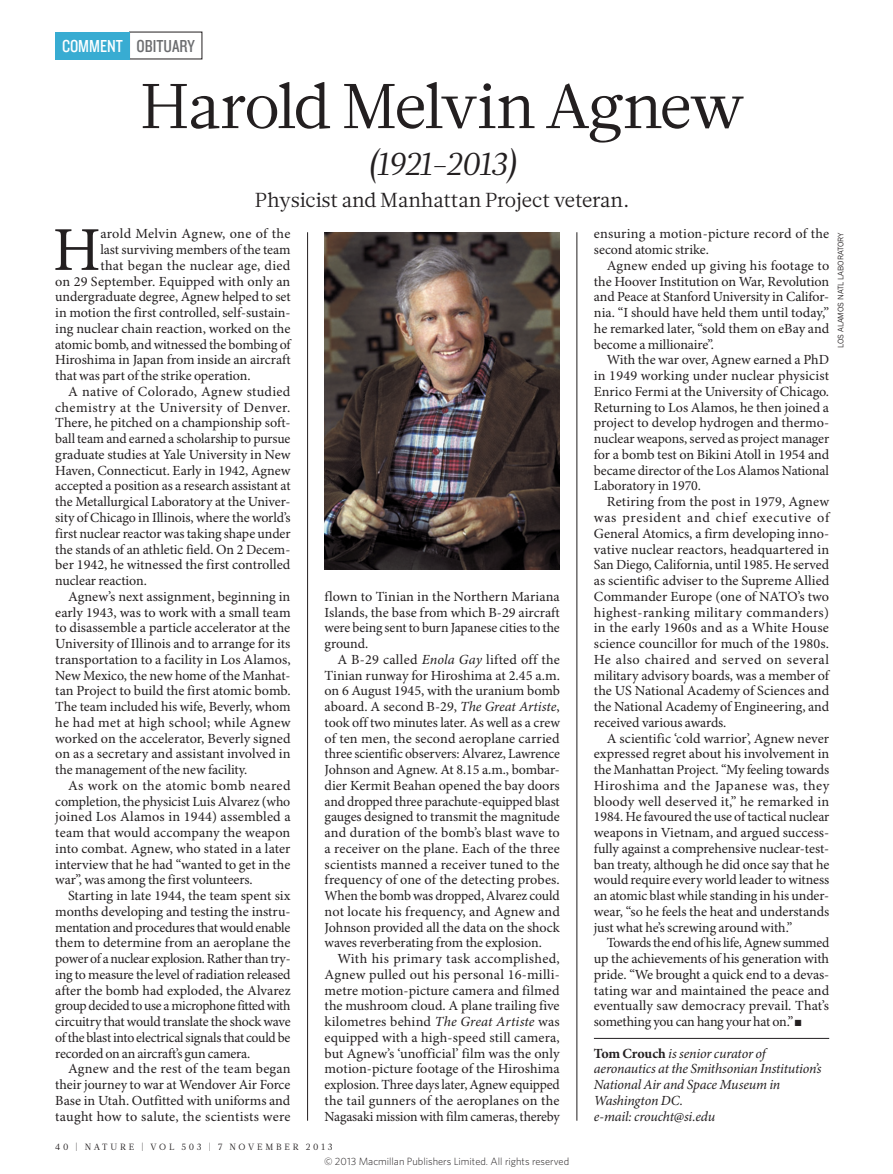
<style>
.page{position:relative;width:893px;height:1174px;background:#fff}
.page>*{position:absolute;margin:0;border:0;box-sizing:border-box;transform-origin:0 0}
.HEAD_42{font:63px "Glosa Math";letter-spacing:-.03em;color:#231f20}
.BODY_DROP_CAP{font:62.4px "Minion Pro";color:#231f20}
.OBIT_DATES{font:italic 31.5px "Glosa Math";letter-spacing:-.04em;color:#231f20}
.OBIT_INTRO{font:20.25px "Glosa Math";color:#231f20}
.t1{font:18px "Knockout 29 Junior Ltweight";color:#6c6d70}
.t2{font:18px "Knockout 29 Junior Ltweight";color:#fff}
.BODY_INDENT{font:13.95px/15.8px "Minion Pro";letter-spacing:-.005em;color:#231f20;text-align:justify}
.BODY_DROP_CAP-2{font:13.95px "Minion Pro";color:#231f20}
.AUTHOR_DETAILS{font:italic 13.95px/15.8px "Minion Pro";letter-spacing:-.015em;color:#231f20}
.BODY_DROP_CAP-3{font:13.95px "Minion Pro";letter-spacing:.02em;color:#231f20}
.EMAIL{font:italic 13.95px "Minion Pro";letter-spacing:-.015em;color:#231f20}
.t3{font:300 10.5px "Whitney";color:#231f20}
.t4{font:9px "Glosa Math";letter-spacing:.3em;color:#231f20}
.PIC_CREDIT{font:7.5px "News Gothic MTOT";color:#231f20}
.s1{font-style:italic}
.s2{font-weight:700;font-style:normal}
</style>
<div class="page">
<hr style="left:594px;top:1038px;width:235px;height:1px;background:#231f20">
<img style="left:325px;top:232px;width:235px;height:337px">
<hr style="left:577px;top:232px;width:1px;height:888px;background:#231f20">
<hr style="left:307px;top:232px;width:1px;height:888px;background:#231f20">
<div style="left:55px;top:32px;width:75px;height:27px;background:#38acd2"></div>
<p class="t2" style="left:62px;top:34px;width:62px">COMMENT</p>
<p class="t1" style="left:137px;top:34px;width:60px">OBITUARY</p>
<p class="HEAD_42" style="left:140px;top:65px;width:605px">Harold Melvin Agnew</p>
<p class="OBIT_DATES" style="left:367px;top:144px;width:152px">(1921-2013)</p>
<p class="OBIT_INTRO" style="left:255px;top:186px;width:376px">Physicist and Manhattan Project veteran.</p>
<p class="BODY_DROP_CAP" style="left:53px;top:213px;width:49px">H</p>
<p class="BODY_DROP_CAP-3" style="left:100px;top:225px;width:191px">arold Melvin Agnew, one of the</p>
<p class="BODY_DROP_CAP-2" style="left:100px;top:241px;width:192px">last surviving members of the team</p>
<p class="BODY_DROP_CAP-3" style="left:100px;top:257px;width:192px">that began the nuclear age, died</p>
<p class="BODY_DROP_CAP-2" style="left:55px;top:273px;width:237px">on 29 September. Equipped with only an</p>
<p class="BODY_DROP_CAP-2" style="left:55px;top:288px;width:237px">undergraduate degree, Agnew helped to set</p>
<p class="BODY_DROP_CAP-2" style="left:55px;top:304px;width:237px">in motion the first controlled, self-sustain-</p>
<p class="BODY_DROP_CAP-2" style="left:55px;top:320px;width:237px">ing nuclear chain reaction, worked on the</p>
<p class="BODY_DROP_CAP-2" style="left:55px;top:336px;width:237px">atomic bomb, and witnessed the bombing of</p>
<p class="BODY_DROP_CAP-2" style="left:55px;top:351px;width:237px">Hiroshima in Japan from inside an aircraft</p>
<p class="BODY_DROP_CAP-2" style="left:55px;top:367px;width:197px">that was part of the strike operation.</p>
<p class="BODY_INDENT" style="left:55px;top:384px;width:237px;text-indent:13px">A native of Colorado, Agnew studied chemistry at the University of Denver.<br>There, he pitched on a championship soft&shy;ball team and earned a scholarship to pursue graduate studies at Yale University in New Haven, Connecticut. Early in 1942, Agnew accepted a position as a research assistant at the Metallurgical Laboratory at the Univer&shy;sity of Chicago in Illinois, where the world’s first nuclear reactor was taking shape under the stands of an athletic field. On 2 Decem&shy;ber 1942, he witnessed the first controlled nuclear reaction.</p>
<p class="BODY_INDENT" style="left:55px;top:589px;width:237px;text-indent:13px">Agnew’s next assignment, beginning in early 1943, was to work with a small team to disassemble a particle accelerator at the University of Illinois and to arrange for its transportation to a facility in Los Alamos, New Mexico, the new home of the Manhat&shy;tan Project to build the first atomic bomb.<br>The team included his wife, Beverly, whom he had met at high school; while Agnew worked on the accelerator, Beverly signed on as a secretary and assistant involved in the management of the new facility.</p>
<p class="BODY_INDENT" style="left:55px;top:778px;width:237px;text-indent:13px">As work on the atomic bomb neared completion, the physicist Luis Alvarez (who joined Los Alamos in 1944) assembled a team that would accompany the weapon into combat. Agnew, who stated in a later interview that he had “wanted to get in the war”, was among the first volunteers.</p>
<p class="BODY_INDENT" style="left:55px;top:888px;width:237px;text-indent:13px">Starting in late 1944, the team spent six months developing and testing the instru&shy;mentation and procedures that would enable them to determine from an aeroplane the power of a nuclear explosion. Rather than try&shy;ing to measure the level of radiation released after the bomb had exploded, the Alvarez group decided to use a microphone fitted with circuitry that would translate the shock wave of the blast into electrical signals that could be recorded on an aircraft’s gun camera.</p>
<p class="BODY_INDENT" style="left:55px;top:1061px;width:237px;text-indent:13px">Agnew and the rest of the team began their journey to war at Wendover Air Force Base in Utah. Outfitted with uniforms and taught how to salute, the scientists were</p>
<p class="BODY_INDENT" style="left:325px;top:589px;width:237px">flown to Tinian in the Northern Mariana Islands, the base from which B-29 aircraft were being sent to burn Japanese cities to the ground.</p>
<p class="BODY_INDENT" style="left:325px;top:652px;width:237px;text-indent:13px">A B-29 called <span class="s1">Enola Gay</span> lifted off the Tinian runway for Hiroshima at 2.45 a.m. on 6 August 1945, with the uranium bomb aboard. A second B-29, <span class="s1">The Great Artiste</span>, took off two minutes later. As well as a crew of ten men, the second aeroplane carried three scientific observers: Alvarez, Lawrence Johnson and Agnew. At 8.15 a.m., bombar&shy;dier Kermit Beahan opened the bay doors and dropped three parachute-equipped blast gauges designed to transmit the magnitude and duration of the bomb’s blast wave to a receiver on the plane. Each of the three scientists manned a receiver tuned to the frequency of one of the detecting probes.<br>When the bomb was dropped, Alvarez could not locate his frequency, and Agnew and Johnson provided all the data on the shock waves reverberating from the explosion.</p>
<p class="BODY_INDENT" style="left:325px;top:951px;width:237px;text-indent:13px">With his primary task accomplished, Agnew pulled out his personal 16-milli&shy;metre motion-picture camera and filmed the mushroom cloud. A plane trailing five kilometres behind <span class="s1">The Great Artiste</span> was equipped with a high-speed still camera, but Agnew’s ‘unofficial’ film was the only motion-picture footage of the Hiroshima explosion. Three days later, Agnew equipped the tail gunners of the aeroplanes on the Nagasaki mission with film cameras, thereby</p>
<p class="t4" style="left:55px;top:1141px;width:279px">40 | NATURE | VOL 503 | 7 NOVEMBER 2013</p>
<p class="t3" style="left:324px;top:1154px;width:247px">© 2013 Macmillan Publishers Limited. All rights reserved</p>
<p class="BODY_INDENT" style="left:594px;top:227px;width:237px">ensuring a motion-picture record of the second atomic strike.</p>
<p class="BODY_INDENT" style="left:594px;top:258px;width:237px;text-indent:13px">Agnew ended up giving his footage to the Hoover Institution on War, Revolution and Peace at Stanford University in Califor&shy;nia. “I should have held them until today,” he remarked later, “sold them on eBay and become a millionaire”.</p>
<p class="BODY_INDENT" style="left:594px;top:353px;width:237px;text-indent:13px">With the war over, Agnew earned a PhD in 1949 working under nuclear physicist Enrico Fermi at the University of Chicago.<br>Returning to Los Alamos, he then joined a project to develop hydrogen and thermo&shy;nuclear weapons, served as project manager for a bomb test on Bikini Atoll in 1954 and became director of the Los Alamos National Laboratory in 1970.</p>
<p class="BODY_INDENT" style="left:594px;top:494px;width:237px;text-indent:13px">Retiring from the post in 1979, Agnew was president and chief executive of General Atomics, a firm developing inno&shy;vative nuclear reactors, headquartered in San Diego, California, until 1985. He served as scientific adviser to the Supreme Allied Commander Europe (one of NATO’s two highest-ranking military commanders) in the early 1960s and as a White House science councillor for much of the 1980s.<br>He also chaired and served on several military advisory boards, was a member of the US National Academy of Sciences and the National Academy of Engineering, and received various awards.</p>
<p class="BODY_INDENT" style="left:594px;top:731px;width:237px;text-indent:13px">A scientific ‘cold warrior’, Agnew never expressed regret about his involvement in the Manhattan Project. “My feeling towards Hiroshima and the Japanese was, they bloody well deserved it,” he remarked in 1984. He favoured the use of tactical nuclear weapons in Vietnam, and argued success&shy;fully against a comprehensive nuclear-test&shy;ban treaty, although he did once say that he would require every world leader to witness an atomic blast while standing in his under&shy;wear, “so he feels the heat and understands just what he’s screwing around with.”</p>
<p class="BODY_INDENT" style="left:594px;top:935px;width:237px;text-indent:13px">Towards the end of his life, Agnew summed up the achievements of his generation with pride. “We brought a quick end to a devas&shy;tating war and maintained the peace and eventually saw democracy prevail. That’s something you can hang your hat on.” ■</p>
<p class="AUTHOR_DETAILS" style="left:594px;top:1046px;width:229px"><span class="s2">Tom Crouch</span> is senior curator of aeronautics at the Smithsonian Institution’s<br>National Air and Space Museum in<br>Washington DC.</p>
<p class="EMAIL" style="left:594px;top:1107px;width:123px">e-mail: croucht@si.edu</p>
<p class="PIC_CREDIT" style="left:836px;top:348px;width:117px;rotate:-90deg">LOS ALAMOS NATL LABORATORY</p>
</div>
